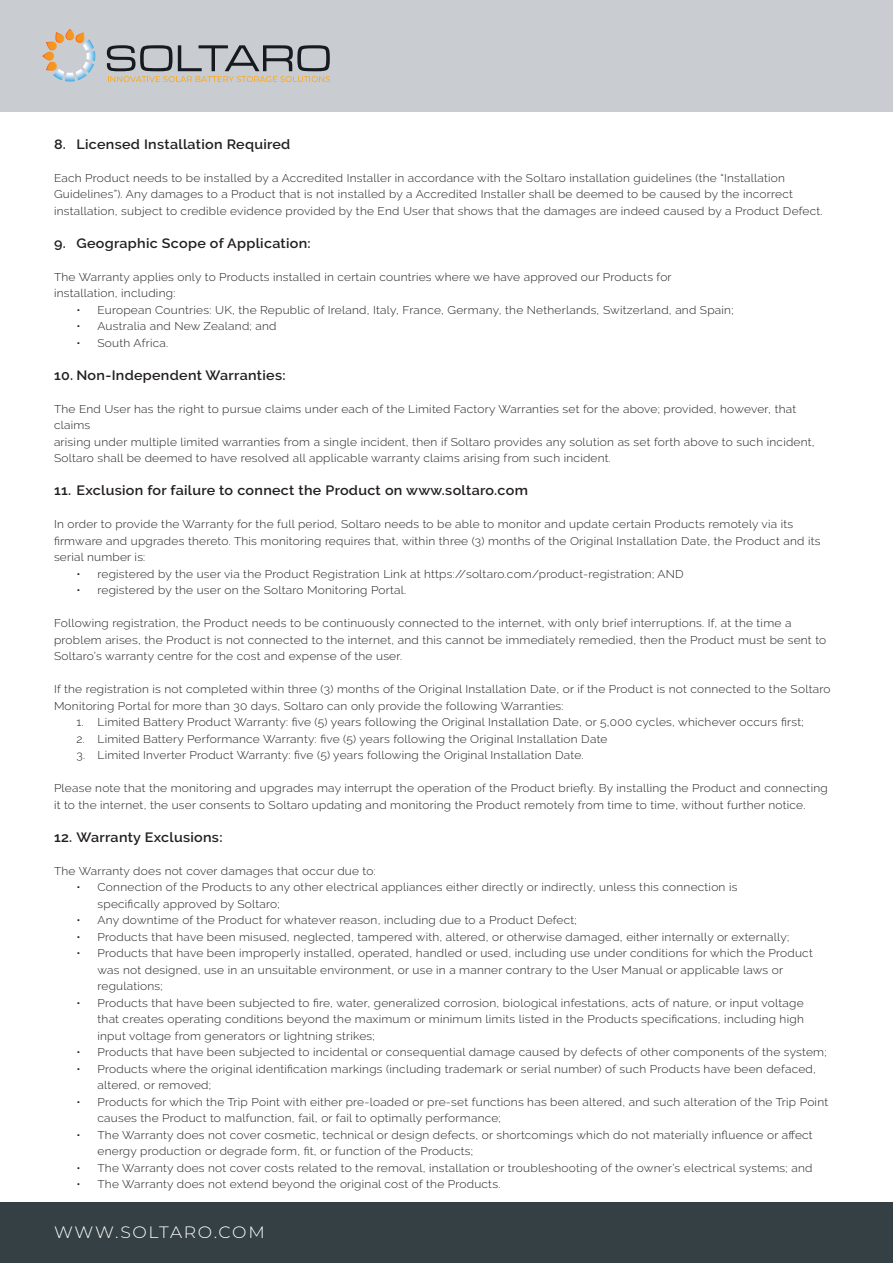
<style>
.page{position:relative;width:893px;height:1263px;background:#fff}
.page>*{position:absolute;margin:0;border:0;box-sizing:border-box;transform-origin:0 0}
.t1{font:300 16.5px "Montserrat";letter-spacing:.1em;color:#fff;scale:1.04 1}
.t2{font:600 13.5px "Raleway";letter-spacing:.02em;color:#231f20;scale:1.06 1}
.t3{font:300 11.25px/16.5px "Raleway";letter-spacing:.02em;color:#231f20;scale:1.06 1}
</style>
<div class="page">
<div style="left:0;top:1202px;width:893px;height:61px;background:#344043"></div>
<div style="left:0;top:0;width:893px;height:112px;background:#c9cdd1"></div>
<div style="left:43px;top:52px;width:11px;height:8px;border:1px solid #fff;border-radius:4px"></div>
<div style="left:66px;top:29px;width:8px;height:11px;background:#f79521;border-radius:4px"></div>
<div style="left:66px;top:29px;width:8px;height:11px;border:1px solid #fff;border-radius:4px"></div>
<svg style="left:46px;top:33px;width:50px;height:49px"></svg>
<svg style="left:107px;top:45px;width:223px;height:37px"></svg>
<p class="t2" style="left:54px;top:136px;width:224px">8. Licensed Installation Required</p>
<p class="t3" style="left:54px;top:169px;width:727px">Each Product needs to be installed by a Accredited Installer in accordance with the Soltaro installation guidelines (the “Installation<br>Guidelines”). Any damages to a Product that is not installed by a Accredited Installer shall be deemed to be caused by the incorrect installation, subject to credible evidence provided by the End User that shows that the damages are indeed caused by a Product Defect.</p>
<p class="t2" style="left:54px;top:235px;width:244px">9. Geographic Scope of Application:</p>
<p class="t3" style="left:54px;top:268px;width:584px">The Warranty applies only to Products installed in certain countries where we have approved our Products for</p>
<p class="t3" style="left:54px;top:285px;width:116px">installation, including:</p>
<p class="t3" style="left:77px;top:301px;width:621px">• European Countries: UK, the Republic of Ireland, Italy, France, Germany, the Netherlands, Switzerland, and Spain;</p>
<p class="t3" style="left:77px;top:318px;width:190px">• Australia and New Zealand; and</p>
<p class="t3" style="left:77px;top:334px;width:88px">• South Africa.</p>
<p class="t2" style="left:54px;top:367px;width:220px">10. Non-Independent Warranties:</p>
<p class="t3" style="left:54px;top:400px;width:702px">The End User has the right to pursue claims under each of the Limited Factory Warranties set for the above; provided, however, that claims</p>
<p class="t3" style="left:54px;top:433px;width:719px">arising under multiple limited warranties from a single incident, then if Soltaro provides any solution as set forth above to such incident,<br>Soltaro shall be deemed to have resolved all applicable warranty claims arising from such incident.</p>
<p class="t2" style="left:54px;top:483px;width:449px">11. Exclusion for failure to connect the Product on www.soltaro.com</p>
<p class="t3" style="left:54px;top:516px;width:725px">In order to provide the Warranty for the full period, Soltaro needs to be able to monitor and update certain Products remotely via its firmware and upgrades thereto. This monitoring requires that, within three (3) months of the Original Installation Date, the Product and its serial number is:</p>
<p class="t3" style="left:77px;top:565px;width:574px">• registered by the user via the Product Registration Link at https://soltaro.com/product-registration; AND</p>
<p class="t3" style="left:77px;top:582px;width:313px">• registered by the user on the Soltaro Monitoring Portal.</p>
<p class="t3" style="left:54px;top:615px;width:730px">Following registration, the Product needs to be continuously connected to the internet, with only brief interruptions. If, at the time a problem arises, the Product is not connected to the internet, and this cannot be immediately remedied, then the Product must be sent to<br>Soltaro’s warranty centre for the cost and expense of the user.</p>
<p class="t3" style="left:54px;top:681px;width:734px">If the registration is not completed within three (3) months of the Original Installation Date, or if the Product is not connected to the Soltaro<br>Monitoring Portal for more than 30 days, Soltaro can only provide the following Warranties:</p>
<p class="t3" style="left:77px;top:714px;width:688px">1. Limited Battery Product Warranty: five (5) years following the Original Installation Date, or 5,000 cycles, whichever occurs first;</p>
<p class="t3" style="left:77px;top:730px;width:502px">2. Limited Battery Performance Warranty: five (5) years following the Original Installation Date</p>
<p class="t3" style="left:77px;top:747px;width:480px">3. Limited Inverter Product Warranty: five (5) years following the Original Installation Date.</p>
<p class="t3" style="left:54px;top:780px;width:731px">Please note that the monitoring and upgrades may interrupt the operation of the Product briefly. By installing the Product and connecting it to the internet, the user consents to Soltaro updating and monitoring the Product remotely from time to time, without further notice.</p>
<p class="t2" style="left:54px;top:829px;width:160px">12. Warranty Exclusions:</p>
<p class="t3" style="left:54px;top:862px;width:305px">The Warranty does not cover damages that occur due to:</p>
<p class="t3" style="left:98px;top:879px;width:605px;text-indent:-21px">• Connection of the Products to any other electrical appliances either directly or indirectly, unless this connection is specifically approved by Soltaro;</p>
<p class="t3" style="left:77px;top:912px;width:474px">• Any downtime of the Product for whatever reason, including due to a Product Defect;</p>
<p class="t3" style="left:77px;top:928px;width:674px">• Products that have been misused, neglected, tampered with, altered, or otherwise damaged, either internally or externally;</p>
<p class="t3" style="left:98px;top:945px;width:676px;text-indent:-21px">• Products that have been improperly installed, operated, handled or used, including use under conditions for which the Product was not designed, use in an unsuitable environment, or use in a manner contrary to the User Manual or applicable laws or regulations;</p>
<p class="t3" style="left:98px;top:994px;width:668px;text-align:justify;text-indent:-21px">• Products that have been subjected to fire, water, generalized corrosion, biological infestations, acts of nature, or input voltage that creates operating conditions beyond the maximum or minimum limits listed in the Products specifications, including high input voltage from generators or lightning strikes;</p>
<p class="t3" style="left:77px;top:1044px;width:709px">• Products that have been subjected to incidental or consequential damage caused by defects of other components of the system;</p>
<p class="t3" style="left:98px;top:1060px;width:679px;text-indent:-21px">• Products where the original identification markings (including trademark or serial number) of such Products have been defaced, altered, or removed;</p>
<p class="t3" style="left:98px;top:1093px;width:691px;text-indent:-21px">• Products for which the Trip Point with either pre-loaded or pre-set functions has been altered, and such alteration of the Trip Point causes the Product to malfunction, fail, or fail to optimally performance;</p>
<p class="t3" style="left:98px;top:1126px;width:676px;text-indent:-21px">• The Warranty does not cover cosmetic, technical or design defects, or shortcomings which do not materially influence or affect energy production or degrade form, fit, or function of the Products;</p>
<p class="t3" style="left:77px;top:1159px;width:696px">• The Warranty does not cover costs related to the removal, installation or troubleshooting of the owner’s electrical systems; and</p>
<p class="t3" style="left:77px;top:1176px;width:401px">• The Warranty does not extend beyond the original cost of the Products.</p>
<p class="t1" style="left:54px;top:1221px;width:204px">WWW.SOLTARO.COM</p>
</div>
